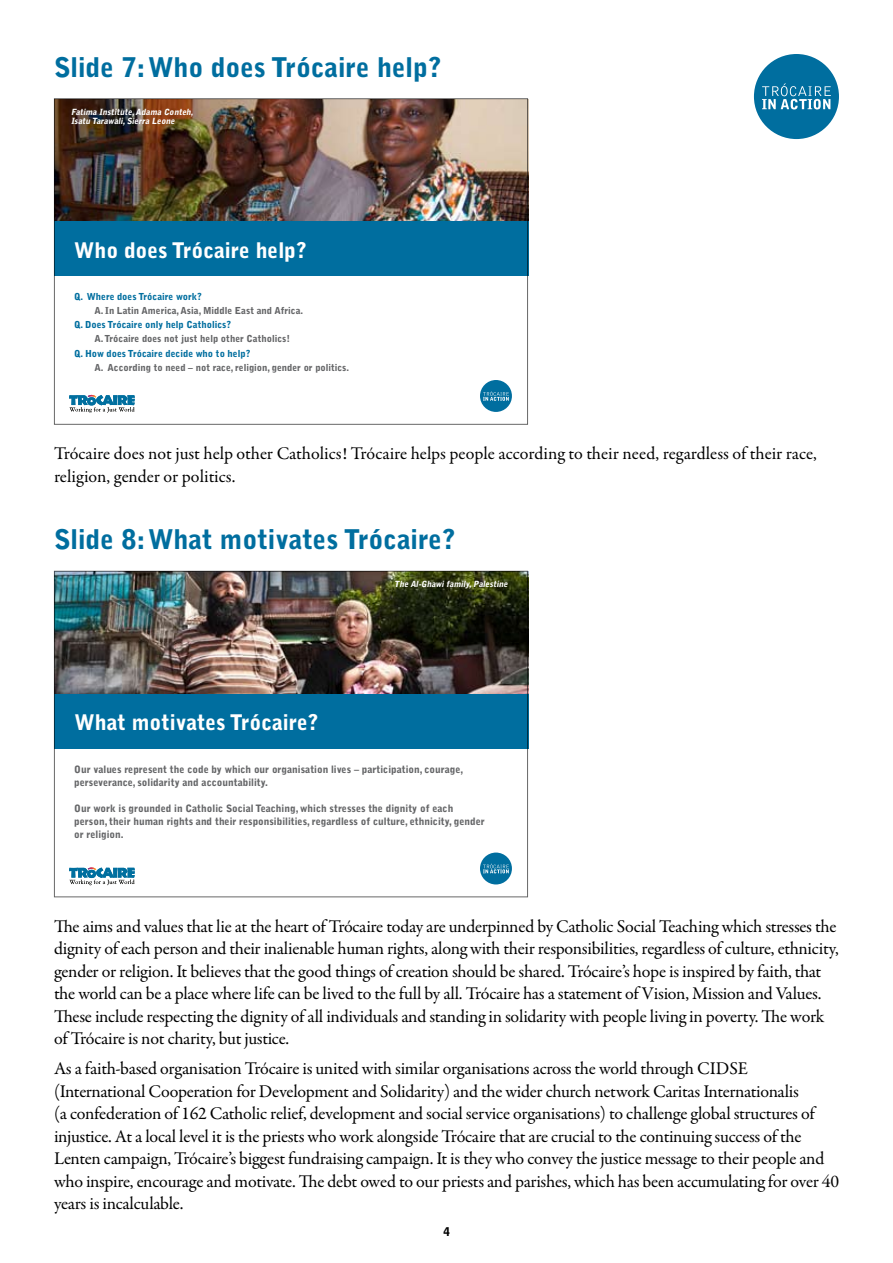
<style>
.page{position:relative;width:893px;height:1263px;background:#fff}
.page>*{position:absolute;margin:0;border:0;box-sizing:border-box;transform-origin:0 0}
.t1{font:900 27px "Bell Gothic";color:#006e9f}
.t2{font:900 21.45px "Bell Gothic";color:#fff}
.t3{font:18px/22.5px "Garamond Premr Pro";letter-spacing:-.015em;color:#000}
.t4{font:900 12px "Bell Gothic";color:#000}
.t5{font:900 10.2px/12.9px "Bell Gothic";color:#646567}
.t6{font:900 9.6px "Bell Gothic";color:#646567}
.t7{font:900 9.6px "Bell Gothic";color:#006e9f}
.t8{font:italic 900 8.4px/9.6px "Bell Gothic";color:#fff}
</style>
<div class="page">
<div style="left:754px;top:54px;width:85px;height:85px;background:#006e9f;border-radius:50%"></div>
<svg style="left:762px;top:83px;width:69px;height:26px"></svg>
<div style="left:480px;top:380px;width:32px;height:32px;background:#006e9f;border-radius:50%"></div>
<svg style="left:483px;top:391px;width:26px;height:10px"></svg>
<img style="left:56px;top:100px;width:470px;height:121px">
<svg style="left:69px;top:395px;width:66px;height:18px"></svg>
<div style="left:54px;top:221px;width:474px;height:55px;background:#006e9f"></div>
<div style="left:480px;top:852px;width:32px;height:32px;background:#006e9f;border-radius:50%"></div>
<svg style="left:483px;top:863px;width:26px;height:10px"></svg>
<img style="left:56px;top:573px;width:470px;height:121px">
<svg style="left:69px;top:867px;width:66px;height:18px"></svg>
<div style="left:54px;top:694px;width:474px;height:55px;background:#006e9f"></div>
<div style="left:54px;top:571px;width:474px;height:326px;border:1px solid #000"></div>
<h1 class="t1" style="left:54px;top:51px;width:389px">Slide 7: Who does Trócaire help?</h1>
<p class="t8" style="left:71px;top:107px;width:126px">Fatima Institute,Adama Conteh,<br>Isatu Tarawali,Sierra Leone</p>
<p class="t2" style="left:74px;top:238px;width:234px">Who does Trócaire help?</p>
<p class="t7" style="left:74px;top:291px;width:129px">Q. Where does Trócaire work?</p>
<p class="t6" style="left:95px;top:305px;width:210px">A. In Latin America, Asia, Middle East and Africa.</p>
<p class="t7" style="left:74px;top:319px;width:158px">Q. Does Trócaire only help Catholics?</p>
<p class="t6" style="left:95px;top:333px;width:197px">A. Trócaire does not just help other Catholics!</p>
<p class="t7" style="left:74px;top:347px;width:178px">Q. How does Trócaire decide who to help?</p>
<p class="t6" style="left:95px;top:362px;width:256px">A. According to need – not race, religion, gender or politics.</p>
<p class="t3" style="left:54px;top:443px;width:764px">Trócaire does not just help other Catholics! Trócaire helps people according to their need, regardless of their race, religion, gender or politics.</p>
<h1 class="t1" style="left:54px;top:524px;width:403px">Slide 8: What motivates Trócaire?</h1>
<p class="t8" style="left:394px;top:580px;width:117px">The Al-Ghawi family,Palestine</p>
<p class="t2" style="left:75px;top:710px;width:245px">What motivates Trócaire?</p>
<p class="t5" style="left:74px;top:763px;width:391px">Our values represent the code by which our organisation lives – participation, courage, perseverance, solidarity and accountability.</p>
<p class="t5" style="left:74px;top:802px;width:412px">Our work is grounded in Catholic Social Teaching, which stresses the dignity of each person, their human rights and their responsibilities, regardless of culture, ethnicity, gender or religion.</p>
<p class="t3" style="left:54px;top:915px;width:786px">The aims and values that lie at the heart of Trócaire today are underpinned by Catholic Social Teaching which stresses the dignity of each person and their inalienable human rights, along with their responsibilities, regardless of culture, ethnicity, gender or religion. It believes that the good things of creation should be shared. Trócaire’s hope is inspired by faith, that the world can be a place where life can be lived to the full by all. Trócaire has a statement of Vision, Mission and Values.<br>These include respecting the dignity of all individuals and standing in solidarity with people living in poverty. The work of Trócaire is not charity, but justice.</p>
<p class="t3" style="left:54px;top:1058px;width:787px">As a faith-based organisation Trócaire is united with similar organisations across the world through CIDSE (International Cooperation for Development and Solidarity) and the wider church network Caritas Internationalis<br>(a confederation of 162 Catholic relief, development and social service organisations) to challenge global structures of injustice. At a local level it is the priests who work alongside Trócaire that are crucial to the continuing success of the Lenten campaign, Trócaire’s biggest fundraising campaign. It is they who convey the justice message to their people and who inspire, encourage and motivate. The debt owed to our priests and parishes, which has been accumulating for over 40 years is incalculable.</p>
<p class="t4" style="left:444px;top:1225px;width:8px">4</p>
</div>
